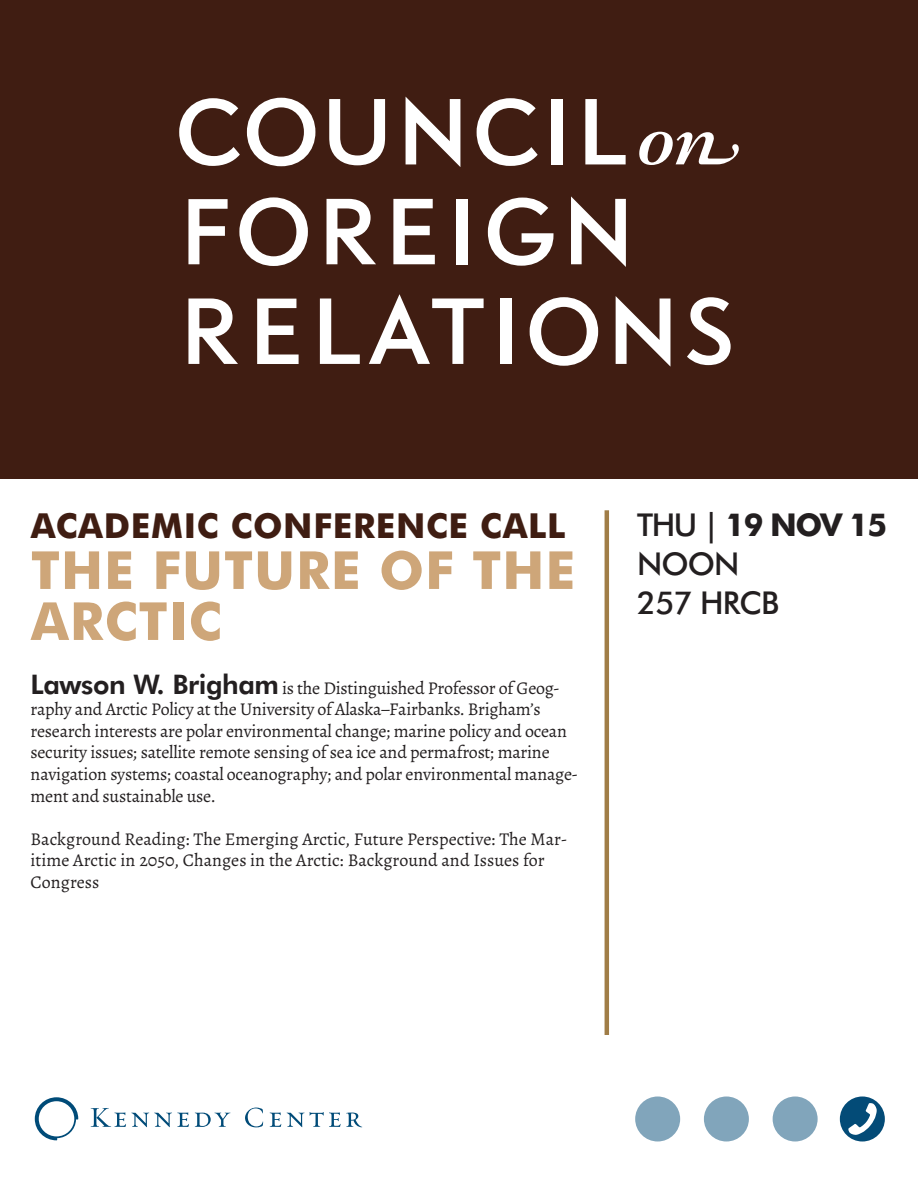
<style>
.page{position:relative;width:918px;height:1188px;background:#fff}
.page>*{position:absolute;margin:0;border:0;box-sizing:border-box;transform-origin:0 0}
.t1{font:700 52.5px/51px "Futura BT";letter-spacing:.02em;color:#cea679}
.t2{font:700 34.5px "Futura BT";letter-spacing:.02em;color:#3f1d12}
.Date{font:700 31.5px "Futura BT";letter-spacing:-.05em;color:#231f20}
.Date-2{font:500 31.5px "Futura BT";letter-spacing:-.03em;color:#231f20}
.Bio_Text{font:18px/21.6px "Alegreya";letter-spacing:-.015em;color:#231f20}
.s1{font-family:"Futura BT";font-weight:800;font-size:27px}
.s2{font-weight:500}
</style>
<div class="page">
<hr style="left:605px;top:510px;width:4px;height:525px;background:#a07d47">
<svg style="left:35px;top:1097px;width:43px;height:43px"></svg>
<svg style="left:91px;top:1108px;width:98px;height:19px"></svg>
<svg style="left:195px;top:1113px;width:35px;height:14px"></svg>
<svg style="left:245px;top:1108px;width:18px;height:19px"></svg>
<svg style="left:270px;top:1113px;width:11px;height:14px"></svg>
<svg style="left:287px;top:1112px;width:75px;height:15px"></svg>
<div style="left:0;top:0;width:918px;height:478px;background:#401d12"></div>
<svg style="left:639px;top:132px;width:100px;height:33px"></svg>
<svg style="left:188px;top:199px;width:40px;height:65px"></svg>
<svg style="left:488px;top:198px;width:65px;height:68px"></svg>
<svg style="left:188px;top:299px;width:50px;height:65px"></svg>
<svg style="left:257px;top:299px;width:42px;height:65px"></svg>
<svg style="left:320px;top:299px;width:40px;height:65px"></svg>
<div style="left:501px;top:299px;width:11px;height:65px;background:#fff"></div>
<svg style="left:616px;top:296px;width:54px;height:70px"></svg>
<svg style="left:687px;top:297px;width:44px;height:68px"></svg>
<svg style="left:179px;top:98px;width:61px;height:68px"></svg>
<svg style="left:477px;top:98px;width:61px;height:68px"></svg>
<svg style="left:329px;top:99px;width:56px;height:66px"></svg>
<svg style="left:406px;top:97px;width:54px;height:70px"></svg>
<div style="left:551px;top:99px;width:12px;height:65px;background:#fff"></div>
<svg style="left:585px;top:99px;width:41px;height:65px"></svg>
<svg style="left:247px;top:98px;width:68px;height:68px"></svg>
<svg style="left:239px;top:197px;width:69px;height:69px"></svg>
<svg style="left:393px;top:199px;width:42px;height:65px"></svg>
<div style="left:457px;top:199px;width:11px;height:65px;background:#fff"></div>
<svg style="left:327px;top:199px;width:49px;height:65px"></svg>
<svg style="left:369px;top:294px;width:115px;height:70px"></svg>
<svg style="left:530px;top:297px;width:68px;height:69px"></svg>
<svg style="left:571px;top:196px;width:55px;height:71px"></svg>
<div style="left:840px;top:1096px;width:45px;height:46px;background:#034b77;border-radius:50%"></div>
<svg style="left:848px;top:1103px;width:29px;height:32px"></svg>
<div style="left:773px;top:1096px;width:45px;height:46px;background:#81a5bb;border-radius:50%"></div>
<div style="left:635px;top:1096px;width:45px;height:46px;background:#81a5bb;border-radius:50%"></div>
<div style="left:704px;top:1096px;width:45px;height:46px;background:#81a5bb;border-radius:50%"></div>
<p class="t2" style="left:31px;top:505px;width:536px">ACADEMIC CONFERENCE CALL</p>
<p class="t1" style="left:31px;top:544px;width:546px">THE FUTURE OF THE<br>ARCTIC</p>
<p class="Bio_Text" style="left:31px;top:677px;width:549px"><span class="s1">Lawson W. Brigham</span> is the Distinguished Professor of Geog&shy;raphy and Arctic Policy at the University of Alaska–Fairbanks. Brigham’s research interests are polar environmental change; marine policy and ocean security issues; satellite remote sensing of sea ice and permafrost; marine navigation systems; coastal oceanography; and polar environmental manage&shy;ment and sustainable use.</p>
<p class="Bio_Text" style="left:31px;top:828px;width:538px">Background Reading: The Emerging Arctic, Future Perspective: The Mar&shy;itime Arctic in 2050, Changes in the Arctic: Background and Issues for<br>Congress</p>
<p class="Date" style="left:637px;top:505px;width:251px"><span class="s2">THU |</span> 19 NOV 15</p>
<p class="Date-2" style="left:637px;top:544px;width:104px">NOON</p>
<p class="Date-2" style="left:637px;top:583px;width:143px">257 HRCB</p>
</div>
